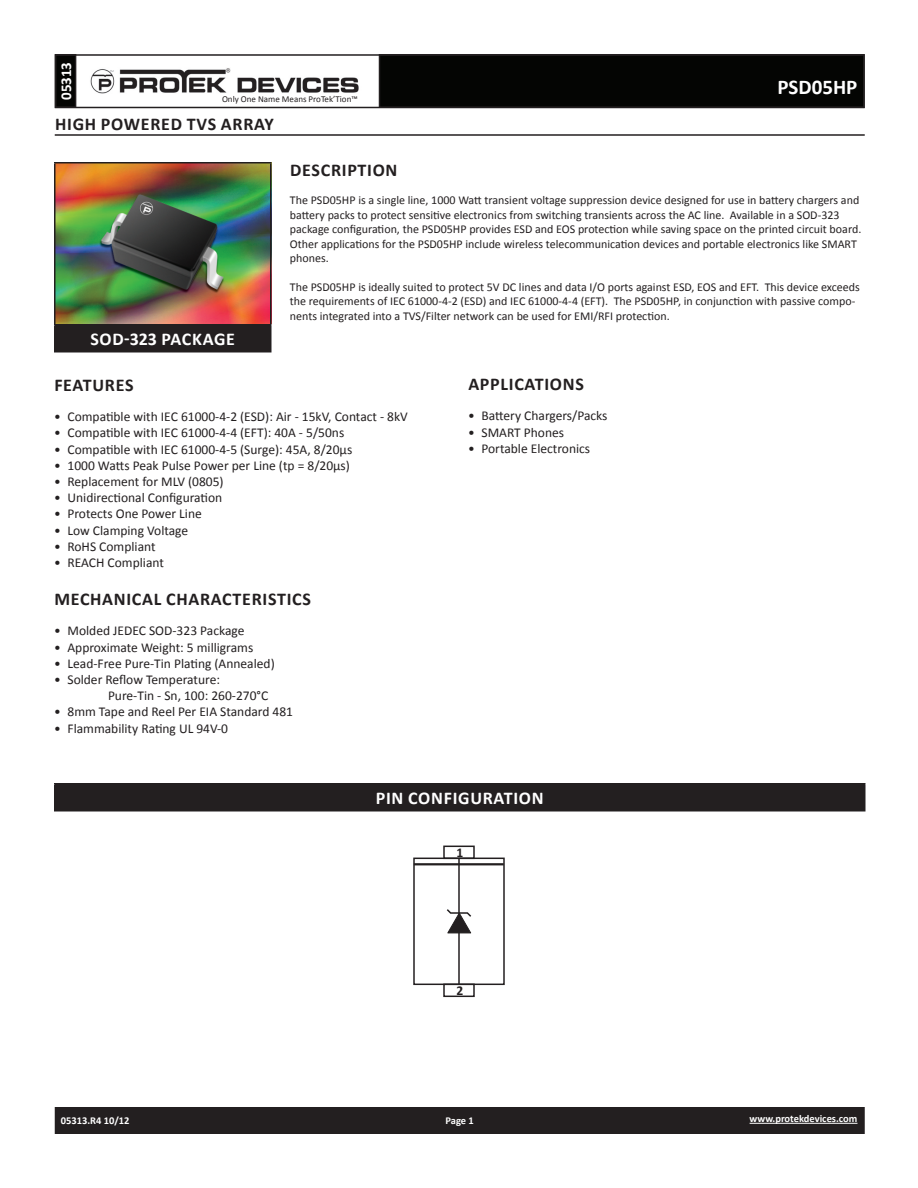
<style>
.page{position:relative;width:918px;height:1188px;background:#fff}
.page>*{position:absolute;margin:0;border:0;box-sizing:border-box;transform-origin:0 0}
.t1{font:700 21px "Calibri";color:#fff}
.t2{font:700 18px "Calibri";letter-spacing:.04em;color:#231f20}
.t3{font:700 18px "Calibri";letter-spacing:.04em;color:#fff}
.t4{font:700 15px "Calibri";color:#fff}
.t5{font:13.5px/16.2px "Calibri";color:#231f20}
.t6{font:700 13.5px "Calibri";color:#231f20}
.t7{font:12px/14.4px "Calibri";color:#231f20}
.t8{font:700 10.5px "Calibri";color:#fff}
.t9{font:9px "Calibri";color:#231f20}
</style>
<div class="page">
<div style="left:56px;top:1108px;width:808px;height:25px;background:#231f20"></div>
<div style="left:55px;top:1107px;width:810px;height:27px;border:2px solid #231f20"></div>
<div style="left:56px;top:55px;width:20px;height:52px;background:#040503"></div>
<div style="left:55px;top:54px;width:21px;height:54px;border:2px solid #231f20"></div>
<div style="left:380px;top:55px;width:484px;height:52px;background:#040503"></div>
<div style="left:55px;top:54px;width:810px;height:54px;border:2px solid #231f20"></div>
<img style="left:90px;top:68px;width:269px;height:26px">
<hr style="left:750px;top:1123px;width:107px;height:1px;background:#fff">
<hr style="left:55px;top:134px;width:810px;height:2px;background:#231f20">
<img style="left:56px;top:164px;width:214px;height:160px">
<div style="left:55px;top:325px;width:216px;height:27px;background:#231f20"></div>
<hr style="left:54px;top:162px;width:218px;height:2px;background:#231f20">
<hr style="left:54px;top:164px;width:2px;height:160px;background:#231f20">
<hr style="left:270px;top:164px;width:2px;height:160px;background:#231f20">
<hr style="left:54px;top:324px;width:218px;height:2px;background:#231f20">
<hr style="left:54px;top:326px;width:2px;height:25px;background:#231f20">
<hr style="left:270px;top:326px;width:2px;height:25px;background:#231f20">
<hr style="left:54px;top:351px;width:218px;height:1px;background:#231f20">
<div style="left:55px;top:784px;width:810px;height:27px;background:#231f20"></div>
<hr style="left:54px;top:783px;width:812px;height:1px;background:#231f20">
<hr style="left:54px;top:784px;width:2px;height:26px;background:#231f20">
<hr style="left:864px;top:784px;width:2px;height:26px;background:#231f20">
<hr style="left:54px;top:810px;width:812px;height:2px;background:#231f20">
<svg style="left:446px;top:909px;width:26px;height:25px"></svg>
<div style="left:413px;top:858px;width:92px;height:127px;border:2px solid #231f20"></div>
<div style="left:443px;top:984px;width:32px;height:13px;border:2px solid #231f20"></div>
<div style="left:443px;top:846px;width:32px;height:13px;border:2px solid #231f20"></div>
<hr style="left:458px;top:858px;width:2px;height:126px;background:#231f20">
<hr style="left:414px;top:863px;width:90px;height:2px;background:#231f20">
<p class="t4" style="left:56px;top:100px;width:40px;rotate:-90deg">05313</p>
<p class="t9" style="left:222px;top:93px;width:137px">Only One Name Means ProTek’Tion™</p>
<h2 class="t2" style="left:55px;top:112px;width:220px">HIGH POWERED TVS ARRAY</h2>
<h1 class="t1" style="left:777px;top:74px;width:82px">PSD05HP</h1>
<h2 class="t3" style="left:90px;top:328px;width:124px">SOD-323 PACKAGE</h2>
<h2 class="t2" style="left:290px;top:158px;width:51px">DESCRIPTIO</h2>
<h2 class="t2" style="left:386px;top:158px;width:13px">N</h2>
<p class="t7" style="left:290px;top:193px;width:573px">The PSD05HP is a single line, 1000 Watt transient voltage suppression device designed for use in battery chargers and battery packs to protect sensitive electronics from switching transients across the AC line. Available in a SOD-323 package configuration, the PSD05HP provides ESD and EOS protection while saving space on the printed circuit board.<br>Other applications for the PSD05HP include wireless telecommunication devices and portable electronics like SMART phones.</p>
<p class="t7" style="left:290px;top:280px;width:572px">The PSD05HP is ideally suited to protect 5V DC lines and data I/O ports against ESD, EOS and EFT. This device exceeds the requirements of IEC 61000-4-2 (ESD) and IEC 61000-4-4 (EFT). The PSD05HP, in conjunction with passive compo&shy;nents integrated into a TVS/Filter network can be used for EMI/RFI protection.</p>
<h2 class="t2" style="left:54px;top:373px;width:61px">FEATURES</h2>
<p class="t5" style="left:54px;top:409px;width:355px">• Compatible with IEC 61000-4-2 (ESD): Air - 15kV, Contact - 8kV</p>
<p class="t5" style="left:54px;top:425px;width:292px">• Compatible with IEC 61000-4-4 (EFT): 40A - 5/50ns</p>
<p class="t5" style="left:54px;top:441px;width:300px">• Compatible with IEC 61000-4-5 (Surge): 45A, 8/20µs</p>
<p class="t5" style="left:54px;top:457px;width:298px">• 1000 Watts Peak Pulse Power per Line (tp = 8/20µs)</p>
<p class="t5" style="left:54px;top:473px;width:171px">• Replacement for MLV (0805)</p>
<p class="t5" style="left:54px;top:490px;width:170px">• Unidirectional Configuration</p>
<p class="t5" style="left:54px;top:506px;width:149px">• Protects One Power Line</p>
<p class="t5" style="left:54px;top:522px;width:136px">• Low Clamping Voltage</p>
<p class="t5" style="left:54px;top:538px;width:103px">• RoHS Compliant</p>
<p class="t5" style="left:54px;top:554px;width:111px">• REACH Compliant</p>
<h2 class="t2" style="left:54px;top:587px;width:135px">MECHANICAL CHARA</h2>
<h2 class="t2" style="left:222px;top:587px;width:20px">CTERISTI</h2>
<h2 class="t2" style="left:292px;top:587px;width:19px">CS</h2>
<p class="t5" style="left:54px;top:623px;width:192px">• Molded JEDEC SOD-323 Package</p>
<p class="t5" style="left:54px;top:639px;width:201px">• Approximate Weight: 5 milligrams</p>
<p class="t5" style="left:54px;top:655px;width:222px">• Lead-Free Pure-Tin Plating (Annealed)</p>
<p class="t5" style="left:108px;top:671px;width:162px;text-indent:-54px">• Solder Reflow Temperature:<br>Pure-Tin - Sn, 100: 260-270°C</p>
<p class="t5" style="left:54px;top:704px;width:241px">• 8mm Tape and Reel Per EIA Standard 481</p>
<p class="t5" style="left:54px;top:720px;width:176px">• Flammability Rating UL 94V-0</p>
<h2 class="t2" style="left:468px;top:372px;width:67px">APPLICATIO</h2>
<h2 class="t2" style="left:563px;top:372px;width:21px">NS</h2>
<p class="t5" style="left:468px;top:408px;width:141px">• Battery Chargers/Packs</p>
<p class="t5" style="left:468px;top:424px;width:98px">• SMART Phones</p>
<p class="t5" style="left:468px;top:440px;width:124px">• Portable Electronics</p>
<h2 class="t3" style="left:376px;top:787px;width:167px">PIN CONFIGURATION</h2>
<p class="t6" style="left:456px;top:844px;width:8px">1</p>
<p class="t6" style="left:456px;top:982px;width:8px">2</p>
<p class="t8" style="left:61px;top:1114px;width:70px">05313.R4 10/12</p>
<p class="t8" style="left:446px;top:1114px;width:30px">PAGE 1</p>
<p class="t8" style="left:750px;top:1112px;width:109px">WWW.PROTEKDEVICES.COM</p>
</div>
